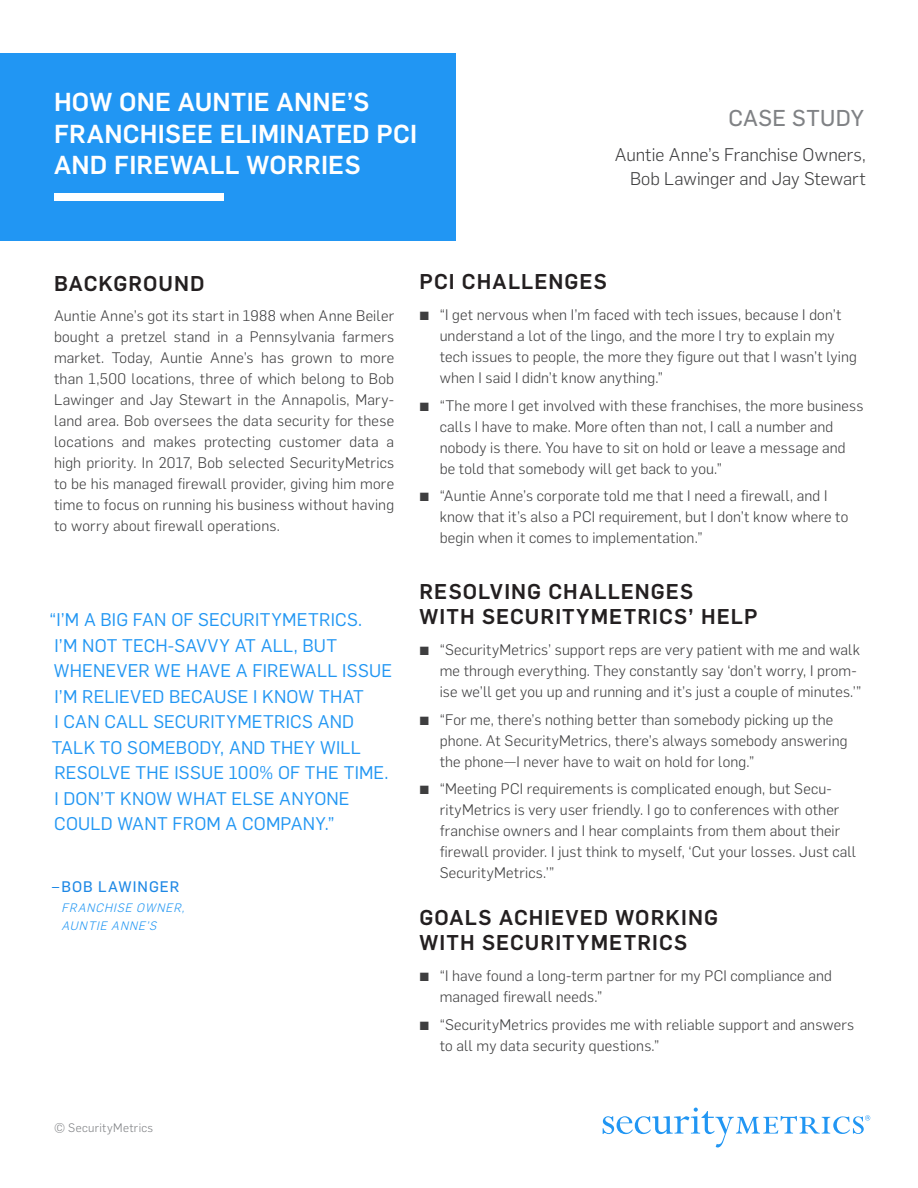
<style>
.page{position:relative;width:918px;height:1188px;background:#fff}
.page>*{position:absolute;margin:0;border:0;box-sizing:border-box;transform-origin:0 0}
.t1{font:500 25.5px/31.5px "Flama";letter-spacing:.005em;color:#fff}
.t2{font:22.5px "Flama Basic";letter-spacing:.015em;color:#808285}
.sub_header{font:500 21px/25.5px "Flama";letter-spacing:.05em;color:#231f20}
.Paragraph_Style_1{font:18px/25.5px "Flama";letter-spacing:.01em;color:#2196f3}
.Bulleted_Paragraphs{font:300 18px "Flama";color:#3e3e3f}
.t3{font:300 15px/21px "Flama";letter-spacing:.01em;color:#3e3e3f}
.Extra_Small_Call_Out{font:15px "Flama Basic";letter-spacing:.065em;color:#1e88e5}
.Extra_Small_Call_Out-2{font:italic 300 12px "Flama";color:#2196f3}
.t4{font:300 12px "Flama";letter-spacing:.03em;color:#808285}
</style>
<div class="page">
<div style="left:0;top:54px;width:455px;height:187px;background:#2196f3"></div>
<div style="left:54px;top:194px;width:170px;height:7px;background:#fff"></div>
<svg style="left:603px;top:1108px;width:267px;height:40px"></svg>
<p class="t1" style="left:54px;top:85px;width:365px">HOW ONE AUNTIE ANNE’S<br>FRANCHISEE ELIMINATED PCI<br>AND FIREWALL WORRIES</p>
<p class="t2" style="left:728px;top:103px;width:137px">CASE STUDY</p>
<p class="Bulleted_Paragraphs" style="left:615px;top:142px;width:253px">Auntie Anne’s Franchise Owners,</p>
<p class="Bulleted_Paragraphs" style="left:630px;top:167px;width:237px">Bob Lawinger and Jay Stewart</p>
<p class="sub_header" style="left:54px;top:269px;width:152px">BACKGROUND</p>
<p class="t3" style="left:54px;top:304px;width:342px;text-align:justify">Auntie Anne’s got its start in 1988 when Anne Beiler bought a pretzel stand in a Pennsylvania farmers market. Today, Auntie Anne’s has grown to more than 1,500 locations, three of which belong to Bob Lawinger and Jay Stewart in the Annapolis, Mary&shy;land area. Bob oversees the data security for these locations and makes protecting customer data a high priority. In 2017, Bob selected SecurityMetrics to be his managed firewall provider, giving him more time to focus on running his business without having to worry about firewall operations.</p>
<p class="Paragraph_Style_1" style="left:50px;top:606px;width:344px">“I’M A BIG FAN OF SECURITYMETRICS.<br>I’M NOT TECH-SAVVY AT ALL, BUT<br>WHENEVER WE HAVE A FIREWALL ISSUE<br>I’M RELIEVED BECAUSE I KNOW THAT<br>I CAN CALL SECURITYMETRICS AND<br>TALK TO SOMEBODY, AND THEY WILL<br>RESOLVE THE ISSUE 100% OF THE TIME.<br>I DON’T KNOW WHAT ELSE ANYONE<br>COULD WANT FROM A COMPANY.”</p>
<p class="Extra_Small_Call_Out" style="left:52px;top:876px;width:129px">–BOB LAWINGER</p>
<p class="Extra_Small_Call_Out-2" style="left:61px;top:899px;width:128px">FRANCHISE OWNER,</p>
<p class="Extra_Small_Call_Out-2" style="left:61px;top:917px;width:100px">AUNTIE ANNE’S</p>
<p class="sub_header" style="left:419px;top:268px;width:189px">PCI CHALLENGES</p>
<p class="t3" style="left:440px;top:304px;width:419px;text-indent:-20px">▪ “I get nervous when I’m faced with tech issues, because I don’t understand a lot of the lingo, and the more I try to explain my tech issues to people, the more they figure out that I wasn’t lying when I said I didn’t know anything.”</p>
<p class="t3" style="left:440px;top:394px;width:425px;text-indent:-20px">▪ “The more I get involved with these franchises, the more business calls I have to make. More often than not, I call a number and nobody is there. You have to sit on hold or leave a message and be told that somebody will get back to you.”</p>
<p class="t3" style="left:440px;top:485px;width:410px;text-indent:-20px">▪ “Auntie Anne’s corporate told me that I need a firewall, and I know that it’s also a PCI requirement, but I don’t know where to begin when it comes to implementation.”</p>
<p class="sub_header" style="left:419px;top:577px;width:339px">RESOLVING CHALLENGES<br>WITH SECURITYMETRICS’ HELP</p>
<p class="t3" style="left:440px;top:639px;width:423px;text-indent:-20px">▪ “SecurityMetrics’ support reps are very patient with me and walk me through everything. They constantly say ‘don’t worry, I prom&shy;ise we’ll get you up and running and it’s just a couple of minutes.’”</p>
<p class="t3" style="left:440px;top:708px;width:409px;text-indent:-20px">▪ “For me, there’s nothing better than somebody picking up the phone. At SecurityMetrics, there’s always somebody answering the phone—I never have to wait on hold for long.”</p>
<p class="t3" style="left:440px;top:778px;width:418px;text-indent:-20px">▪ “Meeting PCI requirements is complicated enough, but Secu&shy;rityMetrics is very user friendly. I go to conferences with other franchise owners and I hear complaints from them about their firewall provider. I just think to myself, ‘Cut your losses. Just call SecurityMetrics.’”</p>
<p class="sub_header" style="left:419px;top:903px;width:300px">GOALS ACHIEVED WORKING<br>WITH SECURITYMETRICS</p>
<p class="t3" style="left:440px;top:965px;width:394px;text-indent:-20px">▪ “I have found a long-term partner for my PCI compliance and managed firewall needs.”</p>
<p class="t3" style="left:440px;top:1013px;width:416px;text-indent:-20px">▪ “SecurityMetrics provides me with reliable support and answers to all my data security questions.”</p>
<p class="t4" style="left:54px;top:1120px;width:101px">© SecurityMetrics</p>
</div>
